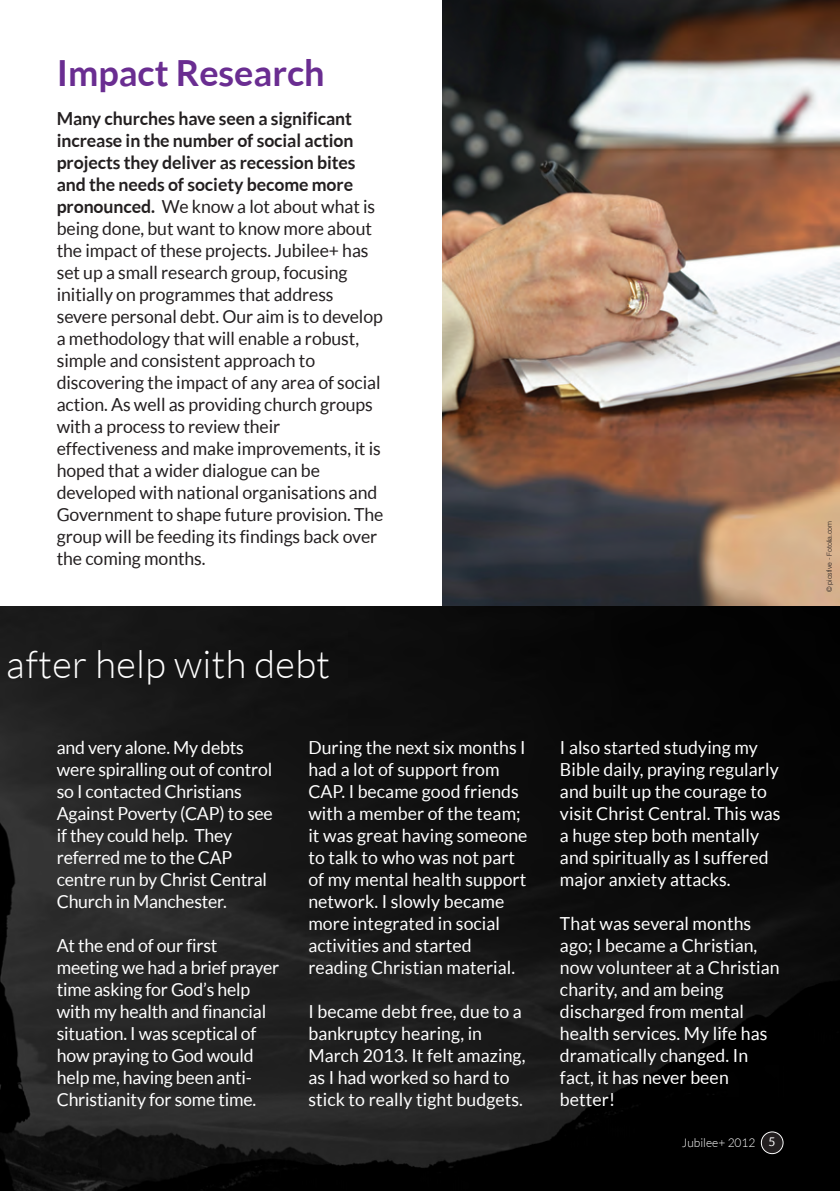
<style>
.page{position:relative;width:840px;height:1191px;background:#fff}
.page>*{position:absolute;margin:0;border:0;box-sizing:border-box;transform-origin:0 0}
.t1{font:300 38px "Lato";letter-spacing:.01em;color:#fff}
.t2{font:700 36px "Lato";color:#6a2d91}
.t3{font:18px/22px "Lato";letter-spacing:.005em;color:#fff}
.t4{font:18px/22px "Lato";letter-spacing:-.005em;color:#231f20}
.t5{font:300 12px "Lato";color:#fff}
.t6{font:300 7px "Helvetica Neue";color:#231f20}
.s1{font-weight:700}
.s2{font-weight:400}
</style>
<div class="page">
<img style="left:442px;top:0;width:397px;height:607px">
<img style="left:0;top:607px;width:839px;height:584px">
<div style="left:761px;top:1132px;width:21px;height:21px;background:#231f20;border-radius:10px"></div>
<div style="left:760px;top:1131px;width:23px;height:23px;border:2px solid #fff;border-radius:11px"></div>
<h2 class="t2" style="left:57px;top:50px;width:269px">Impact Research</h2>
<p class="t4" style="left:57px;top:107px;width:328px"><span class="s1">Many churches have seen a significant increase in the number of social action projects they deliver as recession bites and the needs of society become more pronounced.</span> We know a lot about what is being done, but want to know more about the impact of these projects. Jubilee+ has set up a small research group, focusing initially on programmes that address severe personal debt. Our aim is to develop a methodology that will enable a robust, simple and consistent approach to discovering the impact of any area of social action. As well as providing church groups with a process to review their effectiveness and make improvements, it is hoped that a wider dialogue can be developed with national organisations and Government to shape future provision. The group will be feeding its findings back over the coming months.</p>
<h1 class="t1" style="left:6px;top:640px;width:325px">after help with debt</h1>
<p class="t3" style="left:57px;top:736px;width:217px">and very alone. My debts were spiralling out of control so I contacted Christians<br>Against Poverty (CAP) to see if they could help. They referred me to the CAP centre run by Christ Central<br>Church in Manchester.</p>
<p class="t3" style="left:57px;top:934px;width:224px">At the end of our first meeting we had a brief prayer time asking for God’s help with my health and financial situation. I was sceptical of how praying to God would help me, having been anti-<br>Christianity for some time.</p>
<p class="t3" style="left:308px;top:736px;width:220px">During the next six months I had a lot of support from<br>CAP. I became good friends with a member of the team; it was great having someone to talk to who was not part of my mental health support network. I slowly became more integrated in social activities and started reading Christian material.</p>
<p class="t3" style="left:308px;top:1000px;width:218px">I became debt free, due to a bankruptcy hearing, in<br>March 2013. It felt amazing, as I had worked so hard to stick to really tight budgets.</p>
<p class="t3" style="left:559px;top:736px;width:222px">I also started studying my<br>Bible daily, praying regularly and built up the courage to visit Christ Central. This was a huge step both mentally and spiritually as I suffered major anxiety attacks.</p>
<p class="t3" style="left:559px;top:912px;width:221px">That was several months ago; I became a Christian, now volunteer at a Christian charity, and am being discharged from mental health services. My life has dramatically changed. In fact, it has never been better!</p>
<p class="t5" style="left:681px;top:1134px;width:95px">Jubilee+ 2012 <span class="s2">5</span></p>
<p class="t6" style="left:826px;top:592px;width:73px;rotate:-90deg">© picsfive - Fotolia.com</p>
</div>
